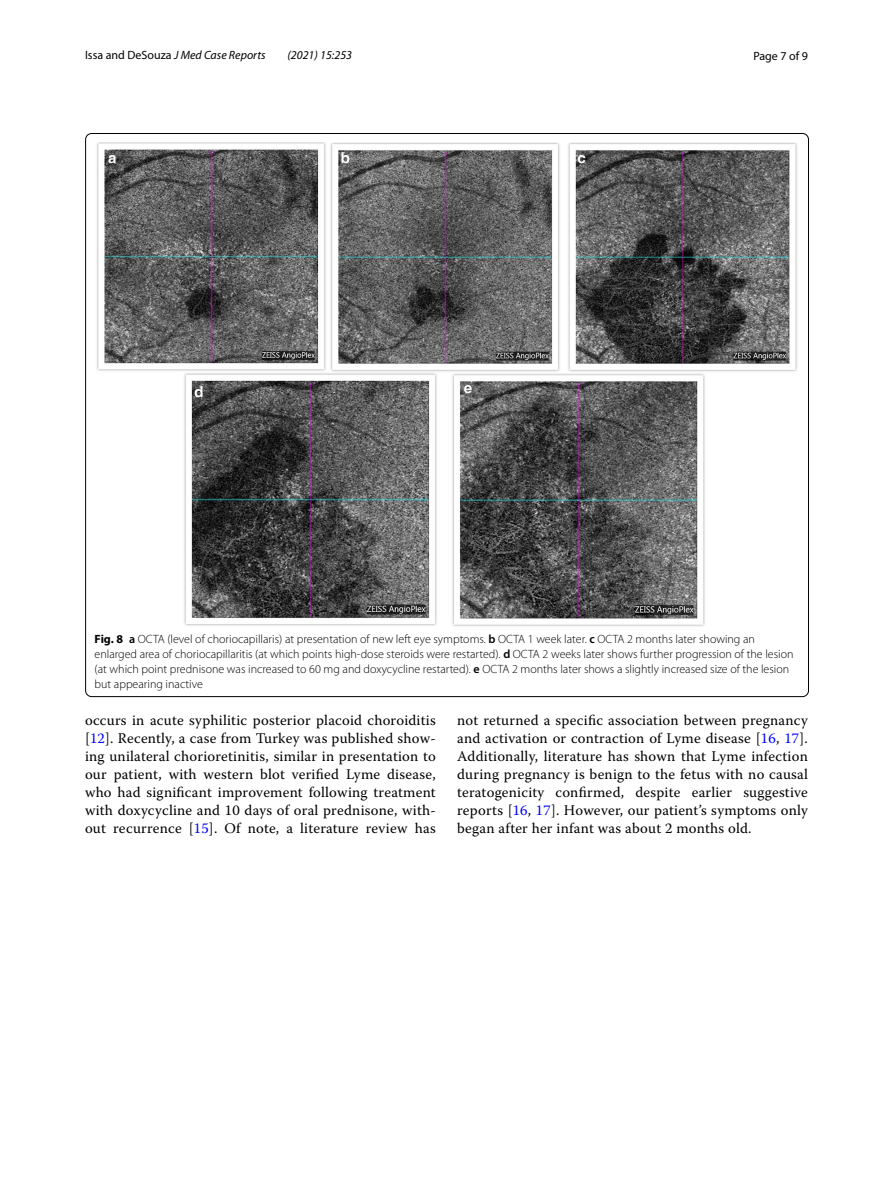
<style>
.page{position:relative;width:893px;height:1187px;background:#fff}
.page>*{position:absolute;margin:0;border:0;box-sizing:border-box;transform-origin:0 0}
.t1{font:14.7px/18px "Warnock Pro";letter-spacing:.015em;color:#000;text-align:justify}
.t2{font:300 12px/15px "Myriad Pro";color:#000}
.t3{font:italic 12px "Myriad Pro";color:#000}
.t4{font:12px "Myriad Pro";color:#000}
.s1{font-style:normal}
.s2{font-weight:700}
.s3{font-weight:600}
.s4{color:#00f}
</style>
<div class="page">
<img style="left:97px;top:142px;width:700px;height:484px">
<p class="t3" style="left:85px;top:48px;width:182px"><span class="s1">Issa and DeSouza</span> J Med Case Reports</p>
<p class="t3" style="left:287px;top:48px;width:66px">(2021) 15:253</p>
<p class="t4" style="left:753px;top:48px;width:56px">Page 7 of 9</p>
<p class="t2" style="left:95px;top:631px;width:700px"><span class="s2">Fig. 8</span> <span class="s3">a</span> OCTA (level of choriocapillaris) at presentation of new left eye symptoms. <span class="s3">b</span> OCTA 1 week later. <span class="s3">c</span> OCTA 2 months later showing an enlarged area of choriocapillaritis (at which points high-dose steroids were restarted). <span class="s3">d</span> OCTA 2 weeks later shows further progression of the lesion (at which point prednisone was increased to 60 mg and doxycycline restarted). <span class="s3">e</span> OCTA 2 months later shows a slightly increased size of the lesion but appearing inactive</p>
<p class="t1" style="left:85px;top:711px;width:352px">occurs in acute syphilitic posterior placoid choroiditis [<span class="s4">12</span>]. Recently, a case from Turkey was published show&shy;ing unilateral chorioretinitis, similar in presentation to our patient, with western blot verified Lyme disease, who had significant improvement following treatment with doxycycline and 10 days of oral prednisone, with&shy;out recurrence [<span class="s4">15</span>]. Of note, a literature review has</p>
<p class="t1" style="left:457px;top:711px;width:352px">not returned a specific association between pregnancy and activation or contraction of Lyme disease [<span class="s4">16</span>, <span class="s4">17</span>].<br>Additionally, literature has shown that Lyme infection during pregnancy is benign to the fetus with no causal teratogenicity confirmed, despite earlier suggestive reports [<span class="s4">16</span>, <span class="s4">17</span>]. However, our patient’s symptoms only began after her infant was about 2 months old.</p>
</div>
